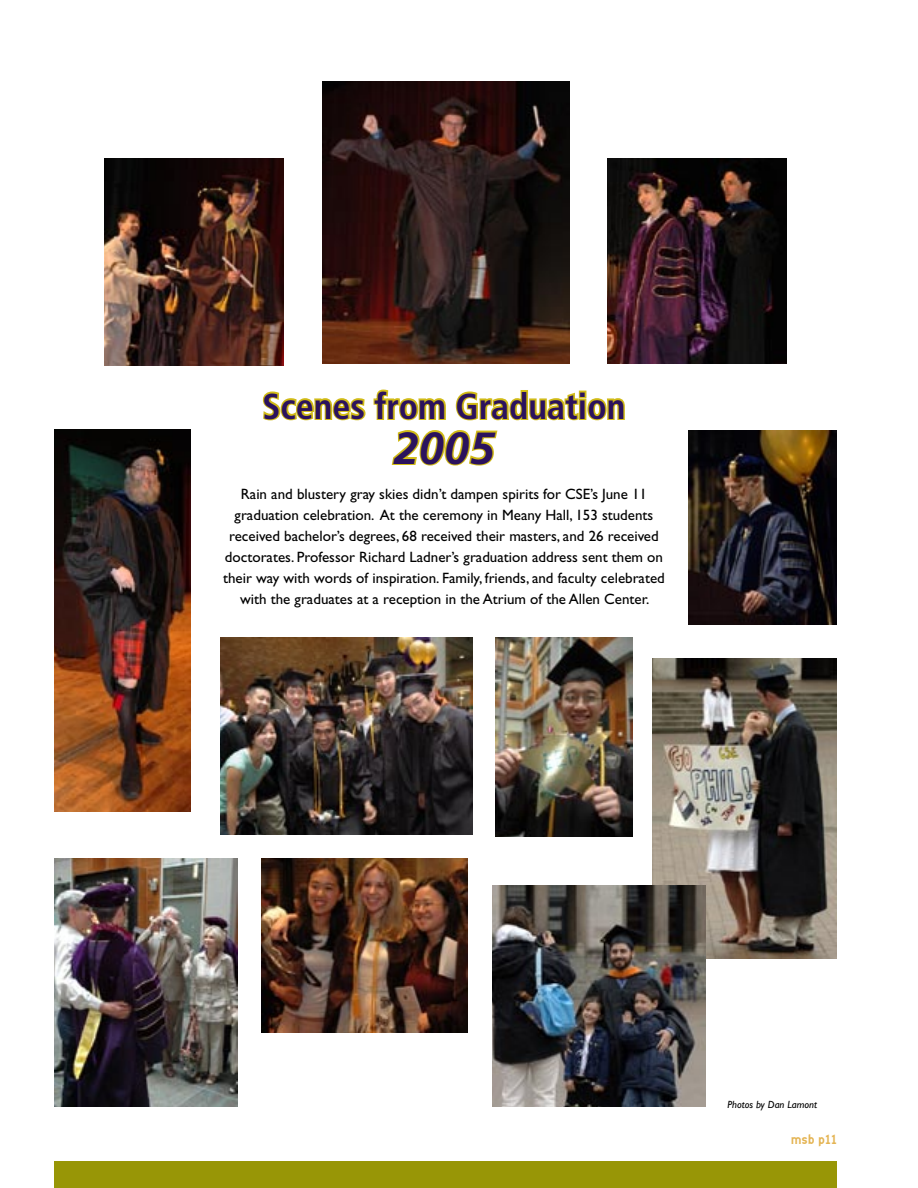
<style>
.page{position:relative;width:918px;height:1188px;background:#fff}
.page>*{position:absolute;margin:0;border:0;box-sizing:border-box;transform-origin:0 0}
.t1{font:italic 700 45px "Frutiger LT Std";color:#2b125d}
.t2{font:700 condensed 36px "Frutiger LT Std";color:#2b125d}
.t3{font:15px/21px "Gill Sans";color:#000;text-align:center}
.t4{font:700 15px "Gf Index";color:#e4b453}
.t5{font:italic 10.5px "Gill Sans";color:#000}
</style>
<div class="page">
<div style="left:54px;top:1161px;width:783px;height:27px;background:#989606"></div>
<svg style="left:262px;top:389px;width:184px;height:32px"></svg>
<svg style="left:455px;top:390px;width:125px;height:31px"></svg>
<div style="left:579px;top:398px;width:7px;height:22px;border:3px solid #d1bb17"></div>
<div style="left:579px;top:391px;width:7px;height:7px;border:3px solid #d1bb17"></div>
<svg style="left:586px;top:397px;width:39px;height:24px"></svg>
<svg style="left:391px;top:430px;width:107px;height:36px"></svg>
<img style="left:261px;top:858px;width:207px;height:175px">
<img style="left:608px;top:159px;width:179px;height:205px">
<img style="left:495px;top:637px;width:137px;height:200px">
<img style="left:220px;top:637px;width:252px;height:198px">
<img style="left:54px;top:858px;width:183px;height:249px">
<img style="left:652px;top:658px;width:185px;height:300px">
<img style="left:688px;top:430px;width:149px;height:195px">
<img style="left:492px;top:885px;width:213px;height:222px">
<img style="left:104px;top:159px;width:180px;height:207px">
<img style="left:322px;top:81px;width:247px;height:282px">
<img style="left:54px;top:429px;width:136px;height:382px">
<h2 class="t2" style="left:263px;top:385px;width:364px">Scenes from Graduation</h2>
<h1 class="t1" style="left:394px;top:421px;width:102px">2005</h1>
<p class="t3" style="left:223px;top:483px;width:443px">Rain and blustery gray skies didn’t dampen spirits for CSE’s June 11 graduation celebration. At the ceremony in Meany Hall, 153 students received bachelor’s degrees, 68 received their masters, and 26 received doctorates. Professor Richard Ladner’s graduation address sent them on their way with words of inspiration. Family, friends, and faculty celebrated with the graduates at a reception in the Atrium of the Allen Center.</p>
<p class="t5" style="left:728px;top:1099px;width:91px">Photos by Dan Lamont</p>
<p class="t4" style="left:791px;top:1132px;width:48px">msb p11</p>
</div>
